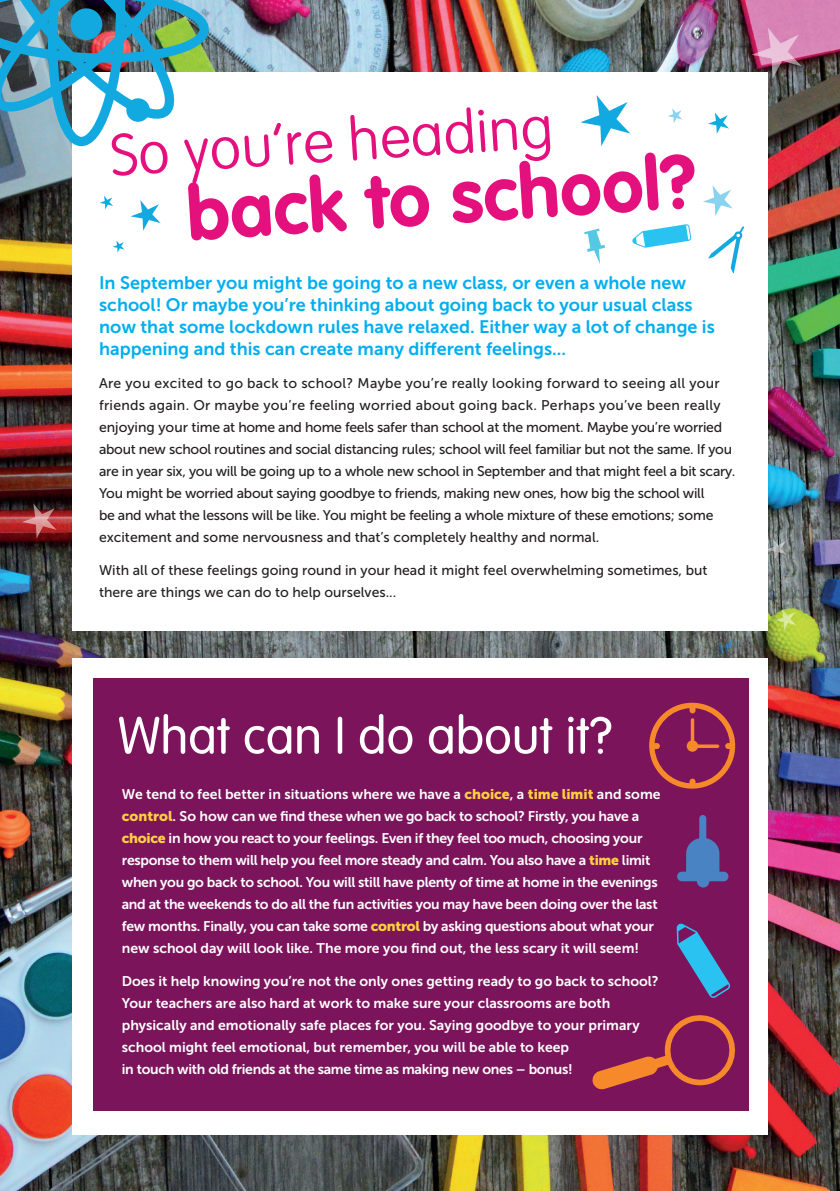
<style>
.page{position:relative;width:840px;height:1191px;background:#fff}
.page>*{position:absolute;margin:0;border:0;box-sizing:border-box;transform-origin:0 0}
.t1{font:700 74.8px "VAG Rounded Std";color:#e4107d}
.t2{font:100 58.8px "VAG Rounded Std";color:#e4107d}
.t3{font:300 51.2px "VAG Rounded Std";color:#fff}
.t4{font:18px/22px "Museo Sans 700";color:#00aeef}
.t5{font:14px/22px "Museo Sans 500";letter-spacing:-.02em;color:#231f20}
.t6{font:14px/22px "Museo Sans 700";letter-spacing:-.02em;color:#fff}
.t7{font:14px/22px "Museo Sans 700";color:#fff}
.t8{font:14px/22px "Museo Sans 500";color:#231f20}
.s1{font-family:"Museo Sans 900";color:#ffd13c}
</style>
<div class="page">
<img style="left:0;top:0;width:839px;height:1191px">
<div style="left:72px;top:658px;width:695px;height:476px;background:#fff"></div>
<div style="left:72px;top:72px;width:695px;height:558px;background:#fff"></div>
<div style="left:93px;top:678px;width:655px;height:432px;background:#7c145c"></div>
<svg style="left:22px;top:503px;width:35px;height:35px"></svg>
<svg style="left:767px;top:538px;width:19px;height:21px"></svg>
<svg style="left:775px;top:609px;width:20px;height:21px"></svg>
<svg style="left:751px;top:28px;width:50px;height:51px;background:#b87f9d"></svg>
<svg style="left:580px;top:95px;width:50px;height:51px"></svg>
<svg style="left:130px;top:200px;width:31px;height:31px"></svg>
<svg style="left:99px;top:195px;width:14px;height:14px"></svg>
<svg style="left:112px;top:240px;width:12px;height:13px"></svg>
<svg style="left:703px;top:185px;width:29px;height:31px"></svg>
<svg style="left:708px;top:112px;width:20px;height:22px"></svg>
<svg style="left:668px;top:108px;width:14px;height:15px"></svg>
<svg style="left:649px;top:702px;width:85px;height:86px"></svg>
<hr style="left:690px;top:718px;width:3px;height:26px;background:#f68a2b;border-radius:2px">
<svg style="left:692px;top:744px;width:26px;height:4px"></svg>
<svg style="left:592px;top:1015px;width:143px;height:75px"></svg>
<svg style="left:677px;top:815px;width:51px;height:72px"></svg>
<svg style="left:676px;top:923px;width:54px;height:75px"></svg>
<svg style="left:632px;top:224px;width:59px;height:24px"></svg>
<svg style="left:708px;top:226px;width:35px;height:47px"></svg>
<svg style="left:584px;top:228px;width:20px;height:36px"></svg>
<img style="left:0;top:0;width:209px;height:147px">
<div style="left:70px;top:8px;width:33px;height:32px;background:#12a9e1;border-radius:50%"></div>
<div style="left:126px;top:98px;width:24px;height:24px;background:#12a9e1;border-radius:50%"></div>
<hr style="left:839px;top:234px;width:1px;height:234px;background:#555fab">
<h2 class="t2" style="left:108px;top:123px;width:444px;rotate:-4deg">So you’re heading</h2>
<h1 class="t1" style="left:183px;top:171px;width:512px;rotate:-4deg">back to school?</h1>
<p class="t4" style="left:99px;top:271px;width:617px">In September you might be going to a new class, or even a whole new school! Or maybe you’re thinking about going back to your usual class now that some lockdown rules have relaxed. Either way a lot of change is happening and this can create many different feelings...</p>
<p class="t5" style="left:99px;top:372px;width:637px">Are you excited to go back to school? Maybe you’re really looking forward to seeing all your friends again. Or maybe you’re feeling worried about going back. Perhaps you’ve been really enjoying your time at home and home feels safer than school at the moment. Maybe you’re worried about new school routines and social distancing rules; school will feel familiar but not the same. If you are in year six, you will be going up to a whole new school in September and that might feel a bit scary.<br>You might be worried about saying goodbye to friends, making new ones, how big the school will<br>be and what the lessons will be like. You might be feeling a whole mixture of these emotions; some excitement and some nervousness and that’s completely healthy and normal.</p>
<p class="t8" style="left:99px;top:559px;width:609px">With all of these feelings going round in your head it might feel overwhelming sometimes, but there are things we can do to help ourselves...</p>
<h3 class="t3" style="left:118px;top:706px;width:495px">What can I do about it?</h3>
<p class="t6" style="left:122px;top:783px;width:540px">We tend to feel better in situations where we have a <span class="s1">choice</span>, a <span class="s1">time limit</span> and some <span class="s1">control</span>. So how can we find these when we go back to school? Firstly, you have a <span class="s1">choice</span> in how you react to your feelings. Even if they feel too much, choosing your response to them will help you feel more steady and calm. You also have a <span class="s1">time</span> limit when you go back to school. You will still have plenty of time at home in the evenings and at the weekends to do all the fun activities you may have been doing over the last few months. Finally, you can take some <span class="s1">control</span> by asking questions about what your new school day will look like. The more you find out, the less scary it will seem!</p>
<p class="t7" style="left:122px;top:970px;width:538px">Does it help knowing you’re not the only ones getting ready to go back to school?<br>Your teachers are also hard at work to make sure your classrooms are both physically and emotionally safe places for you. Saying goodbye to your primary school might feel emotional, but remember, you will be able to keep<br>in touch with old friends at the same time as making new ones – bonus!</p>
</div>
